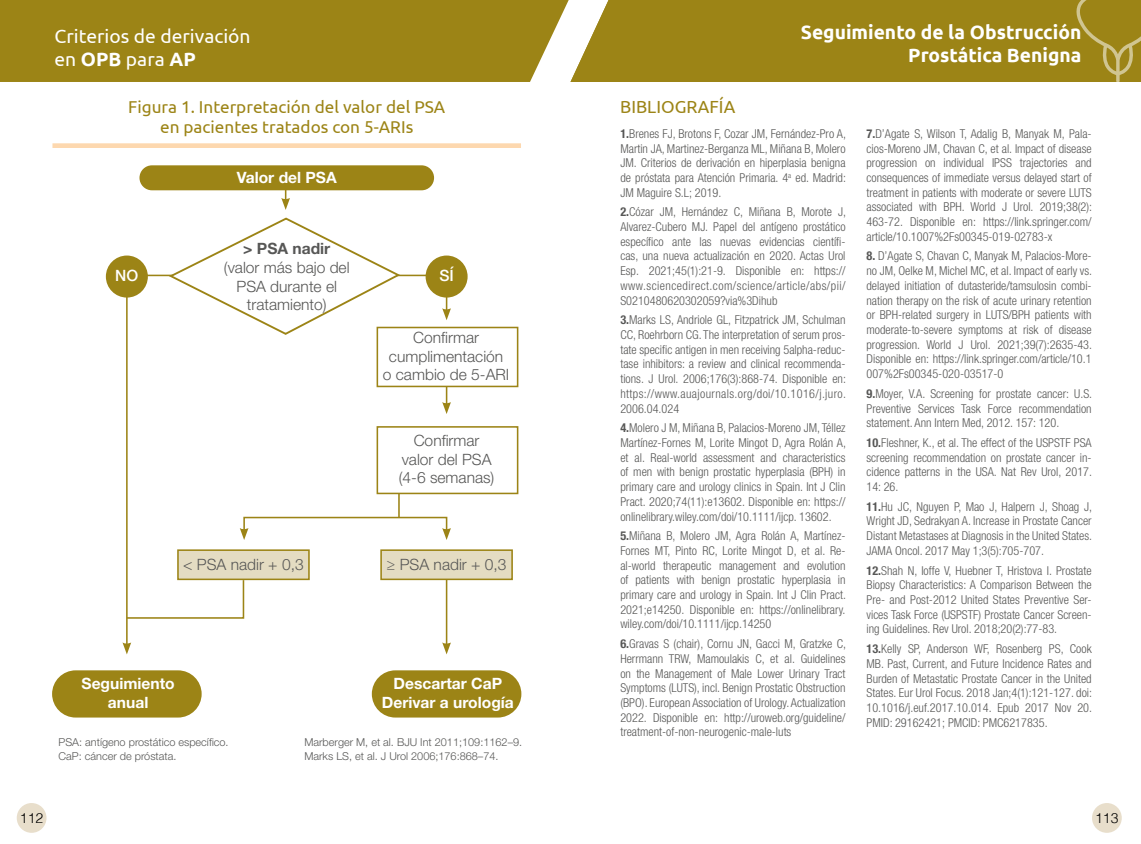
<style>
.page{position:relative;width:1141px;height:844px;background:#fff}
.page>*{position:absolute;margin:0;border:0;box-sizing:border-box;transform-origin:0 0}
.t1{font:700 19.25px/23.1px "Ubuntu";color:#fff;text-align:right}
.t2{font:19.25px/23.1px "Ubuntu";color:#fff}
.t3{font:17.5px "Ubuntu";color:#9c8416}
.t4{font:17.15px/20.7px "Ubuntu";color:#9c8416;text-align:center}
.t5{font:300 15.58px/18.7px "Helvetica Neue LT Std";color:#575756;text-align:center}
.t6{font:700 15.58px/18.7px "Helvetica Neue LT Std";color:#fff;text-align:center}
.t7{font:700 15.58px "Helvetica Neue LT Std";color:#575756}
.t8{font:500 15.58px "Helvetica Neue LT Std";color:#fff}
.t9{font:300 14px "Helvetica";color:#000}
.t10{font:300 condensed 12.25px/14.7px "Helvetica Neue LT Std";color:#575756;text-align:justify}
.t11{font:300 10.85px/13.1px "Helvetica Neue LT Std";color:#575756}
.s1{font-weight:700}
</style>
<div class="page">
<div style="left:570px;top:0;width:505px;height:82px;background:#9c8416"></div>
<div style="left:0;top:0;width:569px;height:82px;background:#9c8416"></div>
<div style="left:17px;top:802px;width:30px;height:30px;background:#e8decb;border-radius:50%"></div>
<div style="left:1092px;top:802px;width:30px;height:30px;background:#e8decb;border-radius:50%"></div>
<svg style="left:1075px;top:0;width:66px;height:82px;background:#a28c25"></svg>
<div style="left:52px;top:143px;width:469px;height:5px;background:#fdd8af"></div>
<hr style="left:398px;top:461px;width:2px;height:56px;background:#9c8416">
<hr style="left:446px;top:373px;width:1px;height:31px;background:#9c8416">
<svg style="left:442px;top:402px;width:9px;height:12px"></svg>
<hr style="left:446px;top:568px;width:1px;height:77px;background:#9c8416">
<svg style="left:442px;top:642px;width:9px;height:12px"></svg>
<hr style="left:126px;top:283px;width:2px;height:362px;background:#9c8416">
<svg style="left:122px;top:642px;width:9px;height:12px"></svg>
<div style="left:243px;top:516px;width:204px;height:15px;border:2px solid #9c8416"></div>
<svg style="left:240px;top:528px;width:8px;height:12px"></svg>
<svg style="left:442px;top:528px;width:9px;height:12px"></svg>
<div style="left:377px;top:326px;width:141px;height:61px;background:#fff;border:2px solid #9c8416"></div>
<div style="left:380px;top:549px;width:133px;height:31px;background:#e4dcc2;border:2px solid #9c8416"></div>
<div style="left:177px;top:549px;width:133px;height:31px;background:#e4dcc2;border:2px solid #9c8416"></div>
<div style="left:377px;top:426px;width:141px;height:68px;background:#fff;border:2px solid #9c8416"></div>
<div style="left:372px;top:670px;width:149px;height:47px;background:#9c8416;border-radius:24px"></div>
<div style="left:52px;top:670px;width:150px;height:47px;background:#9c8416;border-radius:24px"></div>
<svg style="left:281px;top:190px;width:9px;height:20px"></svg>
<div style="left:139px;top:165px;width:295px;height:25px;background:#9c8416;border-radius:12px"></div>
<hr style="left:446px;top:261px;width:1px;height:50px;background:#9c8416">
<svg style="left:442px;top:308px;width:9px;height:12px"></svg>
<hr style="left:127px;top:274px;width:324px;height:2px;background:#9c8416">
<div style="left:106px;top:255px;width:42px;height:42px;background:#9c8416;border-radius:50%"></div>
<div style="left:426px;top:255px;width:42px;height:42px;background:#9c8416;border-radius:50%"></div>
<svg style="left:126px;top:578px;width:119px;height:41px"></svg>
<svg style="left:168px;top:217px;width:234px;height:119px"></svg>
<h1 class="t2" style="left:55px;top:24px;width:198px">Criterios de derivación en <span class="s1">OPB</span> para <span class="s1">AP</span></h1>
<h1 class="t1" style="left:801px;top:20px;width:282px">Seguimiento de la Obstrucción<br>Prostática Benigna</h1>
<h3 class="t4" style="left:128px;top:96px;width:319px">Figura 1. Interpretación del valor del PSA en pacientes tratados con 5-ARIs</h3>
<h2 class="t3" style="left:620px;top:96px;width:117px">BIBLIOGRAFÍA</h2>
<p class="t10" style="left:620px;top:126px;width:227px"><span class="s1">1.</span>Brenes FJ, Brotons F, Cozar JM, Fernández-Pro A, Martin JA, Martinez-Berganza ML, Miñana B, Molero JM. Criterios de derivación en hiperplasia benigna de próstata para Atención Primaria. 4<sup>a</sup> ed. Madrid:<br>JM Maguire S.L; 2019.</p>
<p class="t10" style="left:620px;top:204px;width:227px"><span class="s1">2.</span>Cózar JM, Hernández C, Miñana B, Morote J, Alvarez-Cubero MJ. Papel del antígeno prostático específico ante las nuevas evidencias científi&shy;cas, una nueva actualización en 2020. Actas Urol Esp. 2021;45(1):21-9. Disponible en: https:// www.sciencedirect.com/science/article/abs/pii/ S0210480620302059?via%3Dihub</p>
<p class="t10" style="left:620px;top:312px;width:227px"><span class="s1">3.</span>Marks LS, Andriole GL, Fitzpatrick JM, Schulman CC, Roehrborn CG. The interpretation of serum pros&shy;tate specific antigen in men receiving 5alpha-reduc&shy;tase inhibitors: a review and clinical recommenda&shy;tions. J Urol. 2006;176(3):868-74. Disponible en: https://www.auajournals.org/doi/10.1016/j.juro.<br>2006.04.024</p>
<p class="t10" style="left:620px;top:420px;width:227px"><span class="s1">4.</span>Molero J M, Miñana B, Palacios-Moreno JM, Téllez Martínez-Fornes M, Lorite Mingot D, Agra Rolán A, et al. Real-world assessment and characteristics of men with benign prostatic hyperplasia (BPH) in primary care and urology clinics in Spain. Int J Clin Pract. 2020;74(11):e13602. Disponible en: https:// onlinelibrary.wiley.com/doi/10.1111/ijcp. 13602.</p>
<p class="t10" style="left:620px;top:528px;width:227px"><span class="s1">5.</span>Miñana B, Molero JM, Agra Rolán A, Martínez-Fornes MT, Pinto RC, Lorite Mingot D, et al. Re&shy;al-world therapeutic management and evolution of patients with benign prostatic hyperplasia in primary care and urology in Spain. Int J Clin Pract.<br>2021;e14250. Disponible en: https://onlinelibrary. wiley.com/doi/10.1111/ijcp.14250</p>
<p class="t10" style="left:620px;top:636px;width:227px"><span class="s1">6.</span>Gravas S (chair), Cornu JN, Gacci M, Gratzke C, Herrmann TRW, Mamoulakis C, et al. Guidelines on the Management of Male Lower Urinary Tract Symptoms (LUTS), incl. Benign Prostatic Obstruction (BPO). European Association of Urology. Actualization 2022. Disponible en: http://uroweb.org/guideline/ treatment-of-non-neurogenic-male-luts</p>
<p class="t10" style="left:867px;top:126px;width:227px"><span class="s1">7.</span>D’Agate S, Wilson T, Adalig B, Manyak M, Pala&shy;cios-Moreno JM, Chavan C, et al. Impact of disease progression on individual IPSS trajectories and consequences of immediate versus delayed start of treatment in patients with moderate or severe LUTS associated with BPH. World J Urol. 2019;38(2):<br>463-72. Disponible en: https://link.springer.com/ article/10.1007%2Fs00345-019-02783-x</p>
<p class="t10" style="left:867px;top:249px;width:227px"><span class="s1">8.</span> D’Agate S, Chavan C, Manyak M, Palacios-More&shy;no JM, Oelke M, Michel MC, et al. Impact of early vs. delayed initiation of dutasteride/tamsulosin combi&shy;nation therapy on the risk of acute urinary retention or BPH-related surgery in LUTS/BPH patients with moderate-to-severe symptoms at risk of disease progression. World J Urol. 2021;39(7):2635-43.<br>Disponible en: https://link.springer.com/article/10.1<br>007%2Fs00345-020-03517-0</p>
<p class="t10" style="left:867px;top:386px;width:227px"><span class="s1">9.</span>Moyer, V.A. Screening for prostate cancer: U.S.<br>Preventive Services Task Force recommendation statement. Ann Intern Med, 2012. 157: 120.</p>
<p class="t10" style="left:867px;top:435px;width:227px"><span class="s1">10.</span>Fleshner, K., et al. The effect of the USPSTF PSA screening recommendation on prostate cancer in&shy;cidence patterns in the USA. Nat Rev Urol, 2017.<br>14: 26.</p>
<p class="t10" style="left:867px;top:499px;width:227px"><span class="s1">11.</span>Hu JC, Nguyen P, Mao J, Halpern J, Shoag J, Wright JD, Sedrakyan A. Increase in Prostate Cancer Distant Metastases at Diagnosis in the United States.<br>JAMA Oncol. 2017 May 1;3(5):705-707.</p>
<p class="t10" style="left:867px;top:562px;width:227px"><span class="s1">12.</span>Shah N, Ioffe V, Huebner T, Hristova I. Prostate Biopsy Characteristics: A Comparison Between the Pre- and Post-2012 United States Preventive Ser&shy;vices Task Force (USPSTF) Prostate Cancer Screen&shy;ing Guidelines. Rev Urol. 2018;20(2):77-83.</p>
<p class="t10" style="left:867px;top:641px;width:227px"><span class="s1">13.</span>Kelly SP, Anderson WF, Rosenberg PS, Cook MB. Past, Current, and Future Incidence Rates and Burden of Metastatic Prostate Cancer in the United States. Eur Urol Focus. 2018 Jan;4(1):121-127. doi:<br>10.1016/j.euf.2017.10.014. Epub 2017 Nov 20.<br>PMID: 29162421; PMCID: PMC6217835.</p>
<p class="t6" style="left:237px;top:167px;width:101px">Valor del PSA</p>
<p class="t7" style="left:243px;top:239px;width:89px">&gt; PSA nadir</p>
<p class="t5" style="left:224px;top:257px;width:127px">(valor más bajo del<br>PSA durante el tratamiento)</p>
<p class="t8" style="left:115px;top:266px;width:25px">NO</p>
<p class="t8" style="left:439px;top:266px;width:16px">SÍ</p>
<p class="t5" style="left:383px;top:327px;width:128px">Confirmar cumplimentación o cambio de 5-ARI</p>
<p class="t5" style="left:399px;top:430px;width:97px">Confirmar valor del PSA (4-6 semanas)</p>
<p class="t5" style="left:183px;top:555px;width:122px">&lt; PSA nadir + 0,3</p>
<p class="t5" style="left:387px;top:555px;width:121px">≥ PSA nadir + 0,3</p>
<p class="t6" style="left:82px;top:673px;width:95px">Seguimiento anual</p>
<p class="t6" style="left:382px;top:673px;width:133px">Descartar CaP<br>Derivar a urología</p>
<p class="t11" style="left:59px;top:735px;width:172px">PSA: antígeno prostático específico.<br>CaP: cáncer de próstata.</p>
<p class="t11" style="left:304px;top:735px;width:219px">Marberger M, et al. BJU Int 2011;109:1162–9.<br>Marks LS, et al. J Urol 2006;176:868–74.</p>
<p class="t9" style="left:20px;top:806px;width:25px">112</p>
<p class="t9" style="left:1095px;top:806px;width:25px">113</p>
</div>
